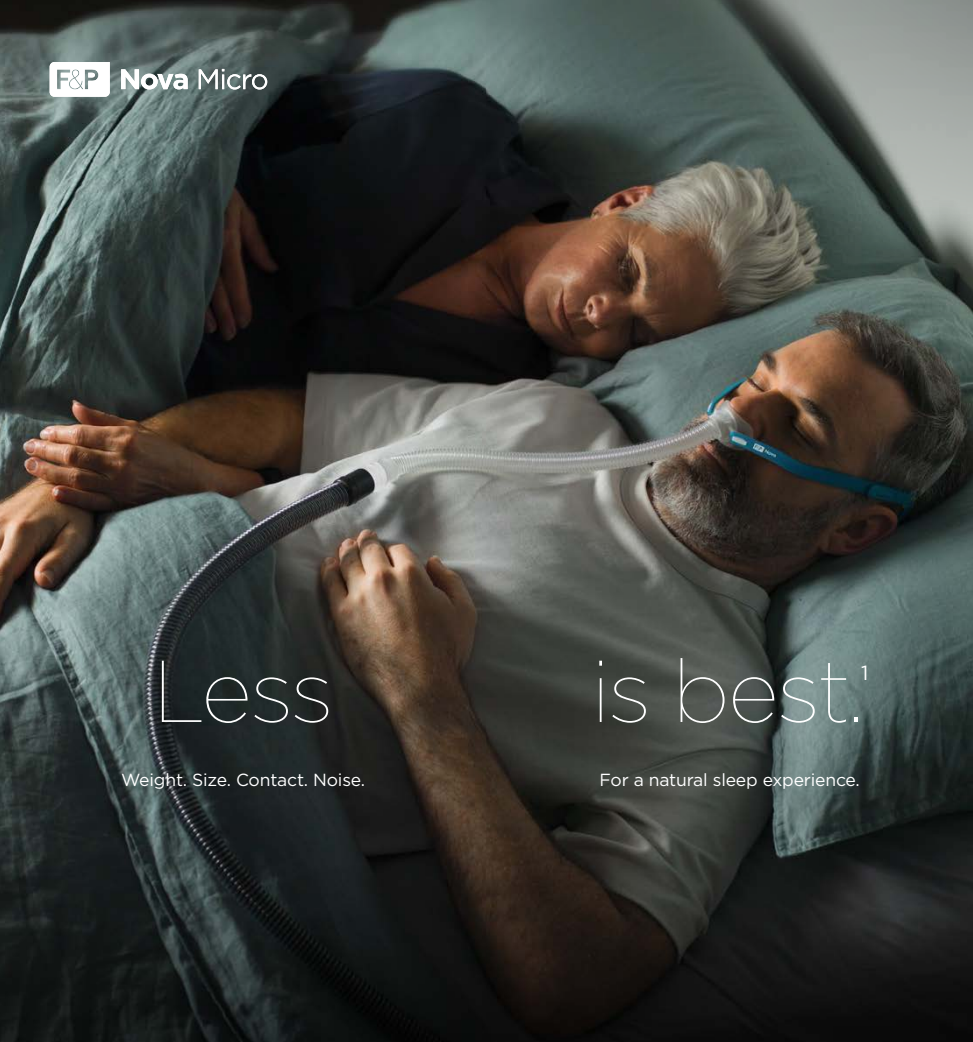
<style>
.page{position:relative;width:973px;height:1042px;background:#fff}
.page>*{position:absolute;margin:0;border:0;box-sizing:border-box;transform-origin:0 0}
.t1{font:100 87.5px "Gotham";letter-spacing:-.02em;color:#fff}
.t2{font:20.47px "Gotham";color:#fff}
.t3{font:17.5px "Gotham";letter-spacing:-.01em;color:#fff}
</style>
<div class="page">
<img style="left:0;top:0;width:972px;height:1042px">
<svg style="left:50px;top:62px;width:217px;height:35px"></svg>
<svg style="left:486px;top:0;width:486px;height:325px"></svg>
<h1 class="t1" style="left:153px;top:637px;width:182px">Less</h1>
<p class="t3" style="left:121px;top:768px;width:245px">Weight. Size. Contact. Noise.</p>
<h1 class="t1" style="left:591px;top:637px;width:273px">is best.</h1>
<p class="t2" style="left:860px;top:659px;width:9px">1</p>
<p class="t3" style="left:599px;top:768px;width:262px">For a natural sleep experience.</p>
</div>
